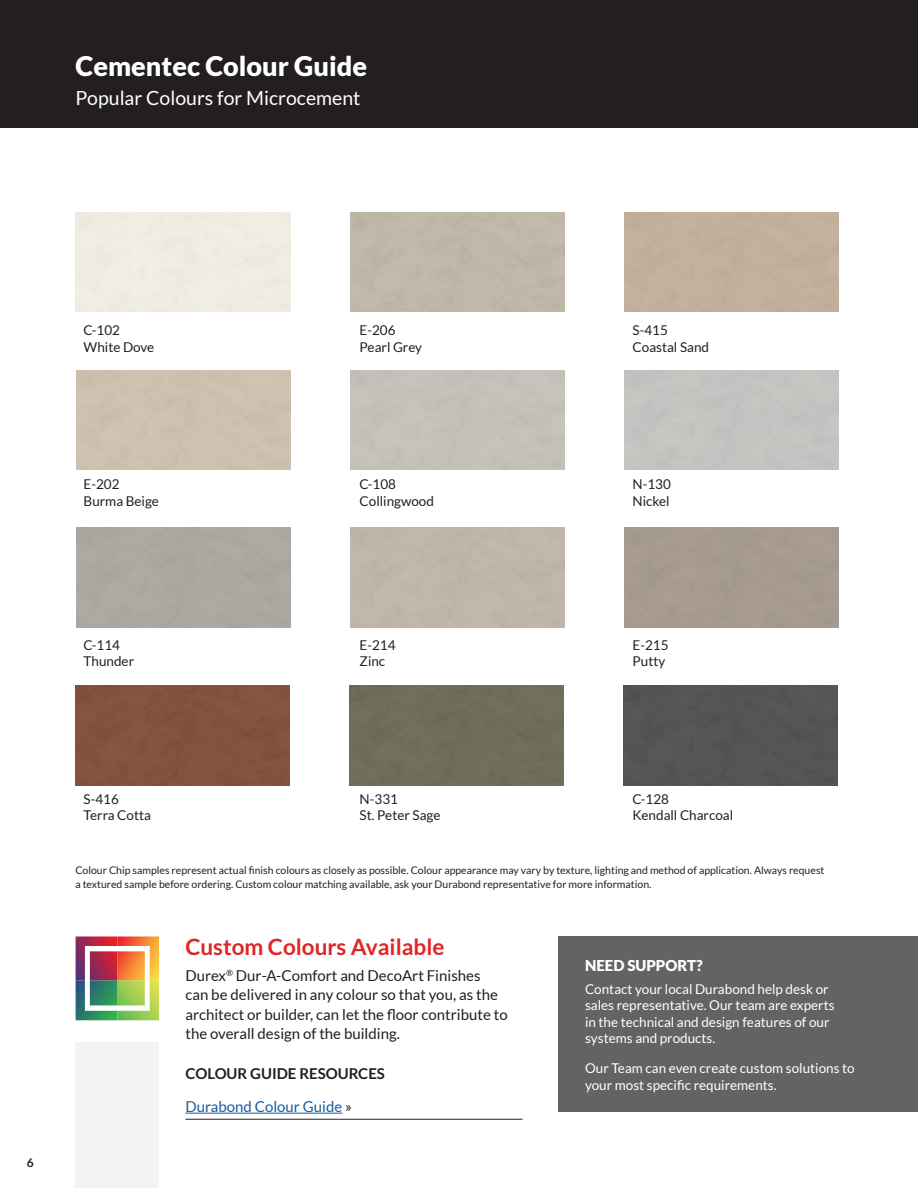
<style>
.page{position:relative;width:918px;height:1188px;background:#fff}
.page>*{position:absolute;margin:0;border:0;box-sizing:border-box;transform-origin:0 0}
.t1{font:900 27px "Lato";color:#fff}
.bullets_main{font:700 22.5px "Lato";color:#e02525}
.t2{font:19.5px "Lato";color:#fff}
.bullets_main-2{font:15px/19.5px "Lato";color:#231f20}
.bullets_main-3{font:700 15px "Lato";color:#231f20}
.bullets_main-4{font:15px "Lato";color:#175d9e}
.bullets_main-5{font:900 15px "Lato";color:#fff}
.bullets_main-6{font:13.5px/16.5px "Lato";color:#fff}
.t3{font:13.5px "Lato";color:#231f20}
.bullets_main-7{font:700 12px "Lato";color:#231f20}
.t4{font:10.5px/13.5px "Lato";color:#231f20}
.s1{color:#231f20}
</style>
<div class="page">
<div style="left:75px;top:686px;width:215px;height:99px;background:#85523f"></div>
<div style="left:350px;top:686px;width:214px;height:99px;background:#706d5a"></div>
<div style="left:623px;top:686px;width:215px;height:99px;background:#555553"></div>
<div style="left:0;top:0;width:918px;height:128px;background:#231f20"></div>
<hr style="left:185px;top:1119px;width:337px;height:1px;background:#231f20">
<hr style="left:185px;top:1113px;width:157px;height:1px;background:#175d9e">
<svg style="left:76px;top:936px;width:83px;height:84px;background:#ae956f"></svg>
<div style="left:558px;top:936px;width:360px;height:176px;background:#636366"></div>
<div style="left:76px;top:1042px;width:83px;height:146px;background:#f2f3f4"></div>
<p class="t1" style="left:76px;top:50px;width:293px">Cementec Colour Guide</p>
<p class="t2" style="left:76px;top:87px;width:286px">Popular Colours for Microcement</p>
<p class="t3" style="left:84px;top:323px;width:38px">C-102</p>
<p class="t3" style="left:360px;top:323px;width:38px">E-206</p>
<p class="t3" style="left:633px;top:323px;width:37px">S-415</p>
<p class="t3" style="left:84px;top:339px;width:72px">White Dove</p>
<p class="t3" style="left:360px;top:339px;width:64px">Pearl Grey</p>
<p class="t3" style="left:633px;top:339px;width:78px">Coastal Sand</p>
<p class="t3" style="left:84px;top:477px;width:38px">E-202</p>
<p class="t3" style="left:360px;top:477px;width:38px">C-108</p>
<p class="t3" style="left:633px;top:477px;width:40px">N-130</p>
<p class="t3" style="left:84px;top:493px;width:77px">Burma Beige</p>
<p class="t3" style="left:360px;top:493px;width:76px">Collingwood</p>
<p class="t3" style="left:633px;top:493px;width:39px">Nickel</p>
<p class="t3" style="left:84px;top:638px;width:38px">C-114</p>
<p class="t3" style="left:360px;top:638px;width:38px">E-214</p>
<p class="t3" style="left:633px;top:638px;width:38px">E-215</p>
<p class="t3" style="left:84px;top:654px;width:52px">Thunder</p>
<p class="t3" style="left:360px;top:654px;width:27px">Zinc</p>
<p class="t3" style="left:633px;top:654px;width:34px">Putty</p>
<p class="bullets_main-7" style="left:27px;top:1156px;width:8px">6</p>
<p class="t3" style="left:84px;top:791px;width:37px">S-416</p>
<p class="t3" style="left:360px;top:791px;width:40px">N-331</p>
<p class="t3" style="left:633px;top:791px;width:38px">C-128</p>
<p class="t3" style="left:84px;top:808px;width:69px">Terra Cotta</p>
<p class="t3" style="left:360px;top:808px;width:82px">St. Peter Sage</p>
<p class="t3" style="left:633px;top:808px;width:102px">Kendall Charcoal</p>
<p class="t4" style="left:75px;top:864px;width:751px">Colour Chip samples represent actual finish colours as closely as possible. Colour appearance may vary by texture, lighting and method of application. Always request a textured sample before ordering. Custom colour matching available, ask your Durabond representative for more information.</p>
<p class="bullets_main" style="left:185px;top:934px;width:261px">Custom Colours Available</p>
<p class="bullets_main-2" style="left:185px;top:966px;width:324px">Durex<sup>®</sup> Dur-A-Comfort and DecoArt Finishes<br>can be delivered in any colour so that you, as the architect or builder, can let the floor contribute to the overall design of the building.</p>
<p class="bullets_main-3" style="left:185px;top:1065px;width:201px">COLOUR GUIDE RESOURCES</p>
<p class="bullets_main-4" style="left:185px;top:1098px;width:168px">Durabond Colour Guide <span class="s1">»</span></p>
<p class="bullets_main-5" style="left:585px;top:956px;width:119px">NEED SUPPORT?</p>
<p class="bullets_main-6" style="left:585px;top:981px;width:251px">Contact your local Durabond help desk or sales representative. Our team are experts in the technical and design features of our systems and products.</p>
<p class="bullets_main-6" style="left:585px;top:1060px;width:271px">Our Team can even create custom solutions to your most specific requirements.</p>
</div>
